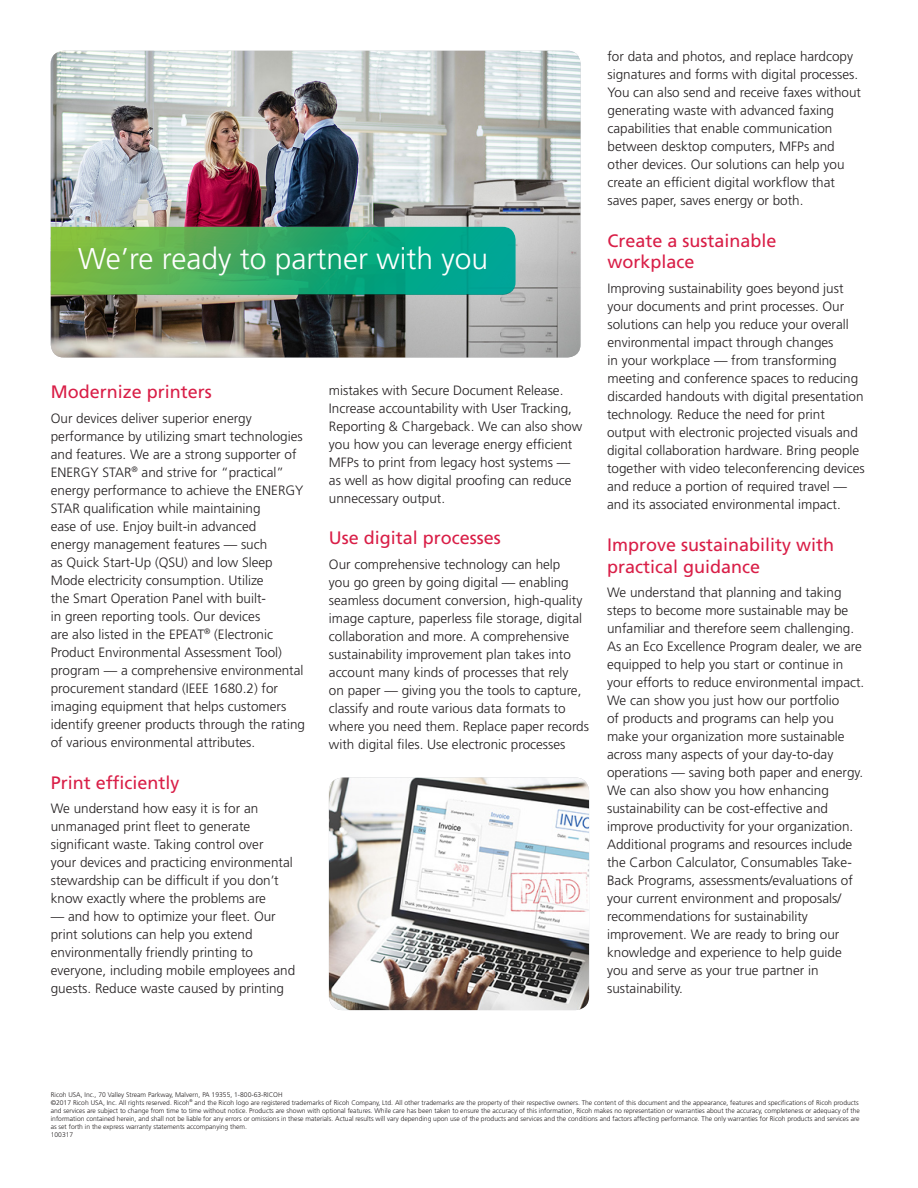
<style>
.page{position:relative;width:918px;height:1188px;background:#fff}
.page>*{position:absolute;margin:0;border:0;box-sizing:border-box;transform-origin:0 0}
.Ribbon_text{font:300 30px "Frutiger LT Std";color:#fff}
.H3_-_Red{font:18px/21.6px "Frutiger LT Std";color:#d91e47}
.Body{font:300 13.5px/18px "Frutiger LT Std";color:#231f20}
.t1{font:300 6.75px/8.1px "Frutiger LT Std";color:#231f20}
</style>
<div class="page">
<img style="left:329px;top:778px;width:260px;height:232px">
<img style="left:51px;top:51px;width:529px;height:306px">
<svg style="left:51px;top:227px;width:465px;height:68px;background:#33ac6a"></svg>
<p class="Ribbon_text" style="left:78px;top:242px;width:412px">We’re ready to partner with you</p>
<p class="H3_-_Red" style="left:51px;top:381px;width:163px">Modernize printers</p>
<p class="Body" style="left:51px;top:409px;width:256px">Our devices deliver superior energy performance by utilizing smart technologies and features. We are a strong supporter of ENERGY STAR<sup>®</sup> and strive for “practical” energy performance to achieve the ENERGY STAR qualification while maintaining<br>ease of use. Enjoy built-in advanced<br>energy management features — such<br>as Quick Start-Up (QSU) and low Sleep Mode electricity consumption. Utilize<br>the Smart Operation Panel with built-<br>in green reporting tools. Our devices<br>are also listed in the EPEAT<sup>®</sup> (Electronic Product Environmental Assessment Tool) program — a comprehensive environmental procurement standard (IEEE 1680.2) for imaging equipment that helps customers identify greener products through the rating of various environmental attributes.</p>
<p class="H3_-_Red" style="left:51px;top:772px;width:130px">Print efficiently</p>
<p class="Body" style="left:51px;top:800px;width:244px">We understand how easy it is for an unmanaged print fleet to generate significant waste. Taking control over<br>your devices and practicing environmental stewardship can be difficult if you don’t know exactly where the problems are</p>
<p class="Body" style="left:51px;top:908px;width:246px">— and how to optimize your fleet. Our print solutions can help you extend environmentally friendly printing to everyone, including mobile employees and guests. Reduce waste caused by printing</p>
<p class="Body" style="left:329px;top:381px;width:255px">mistakes with Secure Document Release.<br>Increase accountability with User Tracking, Reporting &amp; Chargeback. We can also show you how you can leverage energy efficient MFPs to print from legacy host systems — as well as how digital proofing can reduce unnecessary output.</p>
<p class="H3_-_Red" style="left:329px;top:527px;width:174px">Use digital processes</p>
<p class="Body" style="left:329px;top:556px;width:262px">Our comprehensive technology can help<br>you go green by going digital — enabling seamless document conversion, high-quality image capture, paperless file storage, digital collaboration and more. A comprehensive sustainability improvement plan takes into account many kinds of processes that rely<br>on paper — giving you the tools to capture, classify and route various data formats to where you need them. Replace paper records with digital files. Use electronic processes</p>
<p class="Body" style="left:608px;top:47px;width:255px">for data and photos, and replace hardcopy signatures and forms with digital processes.<br>You can also send and receive faxes without generating waste with advanced faxing capabilities that enable communication between desktop computers, MFPs and other devices. Our solutions can help you create an efficient digital workflow that saves paper, saves energy or both.</p>
<p class="H3_-_Red" style="left:608px;top:230px;width:171px">Create a sustainable workplace</p>
<p class="Body" style="left:607px;top:280px;width:259px">Improving sustainability goes beyond just your documents and print processes. Our solutions can help you reduce your overall environmental impact through changes<br>in your workplace — from transforming meeting and conference spaces to reducing discarded handouts with digital presentation technology. Reduce the need for print output with electronic projected visuals and digital collaboration hardware. Bring people together with video teleconferencing devices and reduce a portion of required travel — and its associated environmental impact.</p>
<p class="H3_-_Red" style="left:607px;top:534px;width:229px">Improve sustainability with practical guidance</p>
<p class="Body" style="left:607px;top:584px;width:259px">We understand that planning and taking steps to become more sustainable may be unfamiliar and therefore seem challenging.<br>As an Eco Excellence Program dealer, we are equipped to help you start or continue in your efforts to reduce environmental impact.<br>We can show you just how our portfolio<br>of products and programs can help you make your organization more sustainable across many aspects of your day-to-day operations — saving both paper and energy.<br>We can also show you how enhancing sustainability can be cost-effective and improve productivity for your organization.<br>Additional programs and resources include the Carbon Calculator, Consumables Take-Back Programs, assessments/evaluations of your current environment and proposals/ recommendations for sustainability improvement. We are ready to bring our knowledge and experience to help guide you and serve as your true partner in sustainability.</p>
<p class="t1" style="left:51px;top:1090px;width:811px">Ricoh USA, Inc., 70 Valley Stream Parkway, Malvern, PA 19355, 1-800-63-RICOH<br>©2017 Ricoh USA, Inc. All rights reserved. Ricoh<sup>®</sup> and the Ricoh logo are registered trademarks of Ricoh Company, Ltd. All other trademarks are the property of their respective owners. The content of this document and the appearance, features and specifications of Ricoh products and services are subject to change from time to time without notice. Products are shown with optional features. While care has been taken to ensure the accuracy of this information, Ricoh makes no representation or warranties about the accuracy, completeness or adequacy of the information contained herein, and shall not be liable for any errors or omissions in these materials. Actual results will vary depending upon use of the products and services and the conditions and factors affecting performance. The only warranties for Ricoh products and services are as set forth in the express warranty statements accompanying them.<br>100317</p>
</div>
